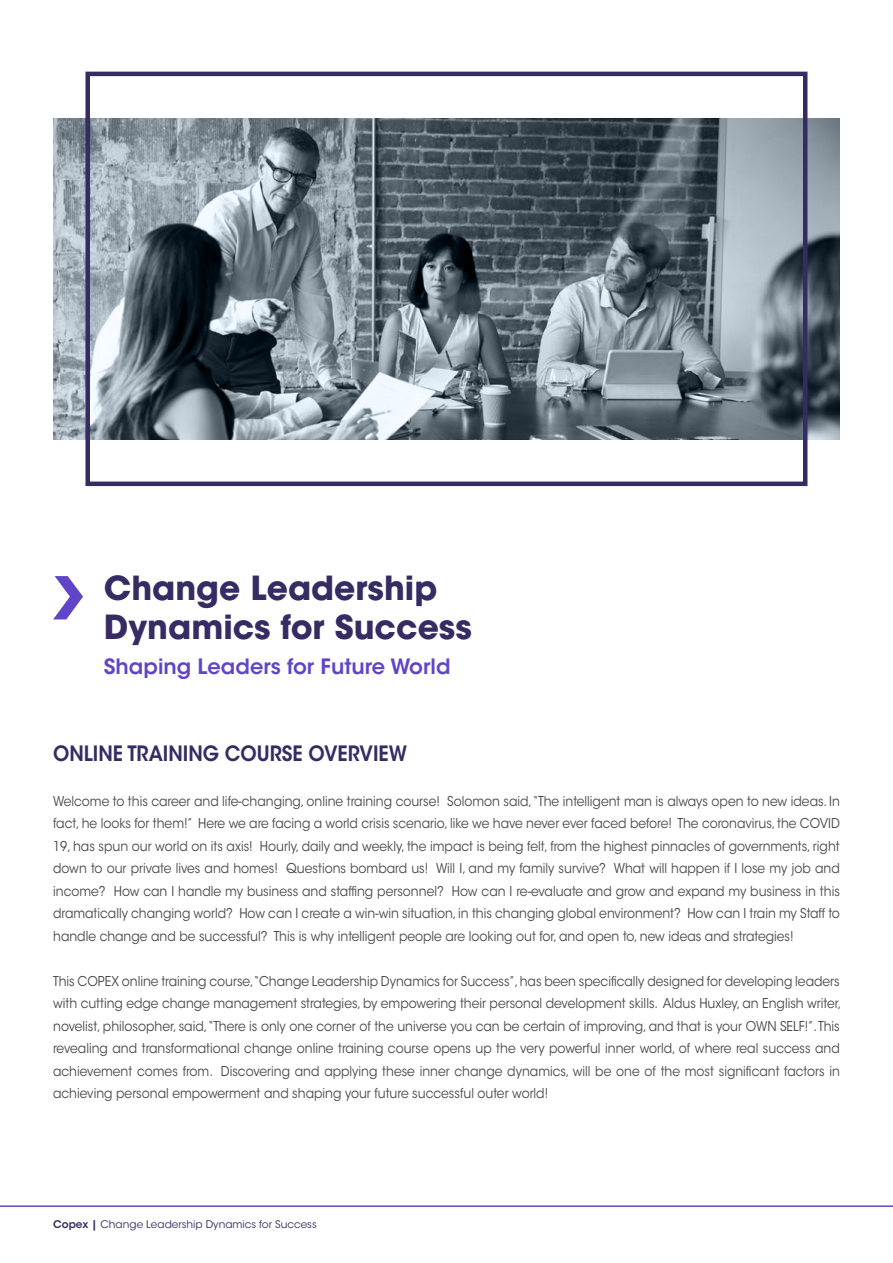
<style>
.page{position:relative;width:893px;height:1263px;background:#fff}
.page>*{position:absolute;margin:0;border:0;box-sizing:border-box;transform-origin:0 0}
.t1{font:700 33px/39px "ITC Avant Garde Std";color:#372b64}
.t2{font:600 21px "ITC Avant Garde Std";color:#372b64;scale:.91 1}
.t3{font:600 21px "ITC Avant Garde Std";color:#6145c8}
.t4{font:13.5px/22.5px "ITC Avant Garde Std";color:#48484a;text-align:justify;scale:.91 1}
.t5{font:10.5px "ITC Avant Garde Std";color:#372b64}
.s1{font-weight:600}
</style>
<div class="page">
<img style="left:53px;top:118px;width:787px;height:322px">
<div style="left:85px;top:72px;width:722px;height:414px;border:4px solid #372b64"></div>
<hr style="left:0;top:1205px;width:893px;height:2px;background:#6145c8">
<svg style="left:53px;top:576px;width:30px;height:43px"></svg>
<h1 class="t1" style="left:104px;top:569px;width:370px">Change Leadership<br>Dynamics for Success</h1>
<h2 class="t3" style="left:104px;top:653px;width:348px">Shaping Leaders for Future World</h2>
<h2 class="t2" style="left:53px;top:740px;width:390px">ONLINE TRAINING COURSE OVERVIEW</h2>
<p class="t4" style="left:53px;top:790px;width:866px">Welcome to this career and life-changing, online training course! Solomon said,“The intelligent man is always open to new ideas. In fact, he looks for them!” Here we are facing a world crisis scenario, like we have never ever faced before! The coronavirus, the COVID 19, has spun our world on its axis! Hourly, daily and weekly, the impact is being felt, from the highest pinnacles of governments, right down to our private lives and homes! Questions bombard us! Will I, and my family survive? What will happen if I lose my job and income? How can I handle my business and staffing personnel? How can I re-evaluate and grow and expand my business in this dramatically changing world? How can I create a win-win situation, in this changing global environment? How can I train my Staff to handle change and be successful? This is why intelligent people are looking out for, and open to, new ideas and strategies!</p>
<p class="t4" style="left:53px;top:970px;width:868px">This COPEX online training course,“Change Leadership Dynamics for Success”, has been specifically designed for developing leaders with cutting edge change management strategies, by empowering their personal development skills. Aldus Huxley, an English writer, novelist, philosopher, said,“There is only one corner of the universe you can be certain of improving, and that is your OWN SELF!”. This revealing and transformational change online training course opens up the very powerful inner world, of where real success and achievement comes from. Discovering and applying these inner change dynamics, will be one of the most significant factors in achieving personal empowerment and shaping your future successful outer world!</p>
<p class="t5" style="left:53px;top:1218px;width:265px"><span class="s1">Copex |</span> Change Leadership Dynamics for Success</p>
</div>
